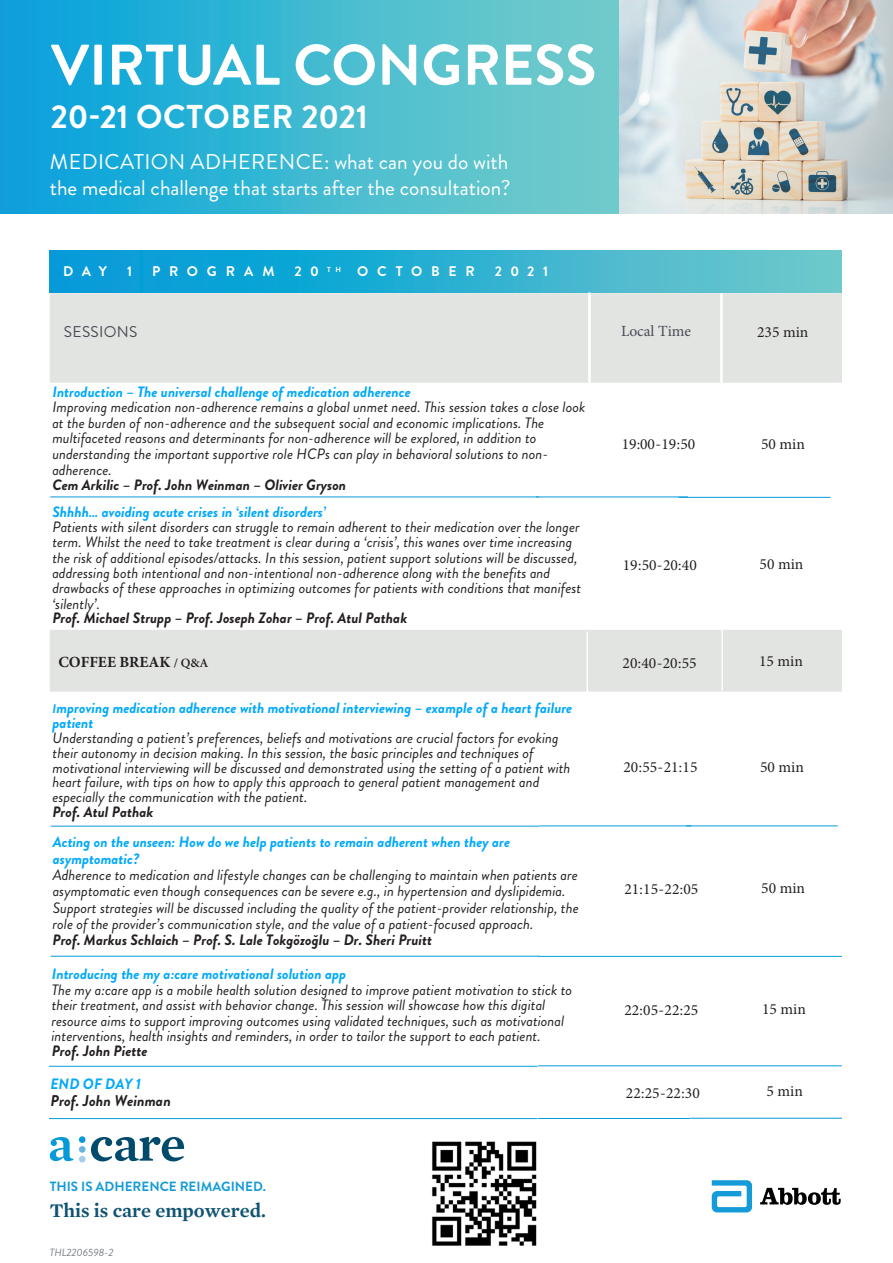
<style>
.page{position:relative;width:893px;height:1263px;background:#fff}
.page>*{position:absolute;margin:0;border:0;box-sizing:border-box;transform-origin:0 0}
.t1{font:700 57.15px "Brandon Grotesque";color:#fff}
.t2{font:700 33px "Brandon Grotesque";letter-spacing:.015em;color:#fff}
.t3{font:21.3px/25.7px "Brandon Grotesque";color:#fff}
.t4{font:600 19.8px "Mercury Text G1";color:#0f5372}
.t5{font:15.6px "Minion Pro";color:#231f20}
.t6{font:italic 700 15.6px "Brandon Grotesque";color:#231f20}
.t7{font:700 15.6px "Minion Pro";color:#231f20}
.t8{font:15.6px "Minion Pro";color:#484c56}
.t9{font:15.6px "Brandon Grotesque";letter-spacing:.02em;color:#464b54}
.t10{font:italic 15px/15.6px "Brandon Grotesque";color:#231f20}
.t11{font:italic 700 15px/14.7px "Brandon Grotesque";color:#00a9fb}
.t12{font:italic 700 15px "Brandon Grotesque";color:#231f20}
.t13{font:700 13.95px "Brandon Grotesque";letter-spacing:.625em;color:#fff}
.t14{font:700 13.35px "Brandon Grotesque";color:#159bd8}
.t15{font:italic 10.5px "Brandon Grotesque";color:#787d83}
.s1{font-family:"Brandon Grotesque"}
.s2{font-family:"Adobe Thai"}
.s3{font-size:12.45px}
</style>
<div class="page">
<div style="left:0;top:0;width:621px;height:213px;background:linear-gradient(to right,#05a1dc,#78cfc9)"></div>
<svg style="left:50px;top:250px;width:792px;height:43px;background:#2fafd2"></svg>
<svg style="left:50px;top:293px;width:792px;height:399px"></svg>
<hr style="left:50px;top:496px;width:489px;height:1px;background:#069ad9">
<hr style="left:536px;top:496px;width:152px;height:1px;background:#069ad9">
<hr style="left:678px;top:497px;width:152px;height:1px;background:#069ad9">
<hr style="left:51px;top:826px;width:488px;height:1px;background:#069ad9">
<hr style="left:539px;top:825px;width:152px;height:1px;background:#069ad9">
<hr style="left:686px;top:825px;width:152px;height:1px;background:#069ad9">
<hr style="left:51px;top:956px;width:488px;height:1px;background:#069ad9">
<hr style="left:538px;top:956px;width:152px;height:1px;background:#069ad9">
<hr style="left:690px;top:956px;width:152px;height:1px;background:#069ad9">
<hr style="left:49px;top:1066px;width:488px;height:1px;background:#069ad9">
<hr style="left:538px;top:1065px;width:152px;height:1px;background:#069ad9">
<hr style="left:690px;top:1065px;width:152px;height:1px;background:#069ad9">
<hr style="left:49px;top:1118px;width:488px;height:1px;background:#069ad9">
<hr style="left:538px;top:1118px;width:152px;height:1px;background:#069ad9">
<hr style="left:690px;top:1118px;width:152px;height:1px;background:#069ad9">
<hr style="left:538px;top:524px;width:1px;height:43px;background:#fff">
<hr style="left:689px;top:524px;width:2px;height:43px;background:#fff">
<svg style="left:50px;top:1137px;width:23px;height:24px"></svg>
<svg style="left:91px;top:1137px;width:93px;height:24px"></svg>
<div style="left:79px;top:1136px;width:7px;height:7px;background:#069ad9;border-radius:50%"></div>
<div style="left:79px;top:1146px;width:7px;height:7px;background:#67b4e2;border-radius:50%"></div>
<div style="left:79px;top:1156px;width:7px;height:6px;background:#a1ceec;border-radius:50%"></div>
<svg style="left:712px;top:1180px;width:40px;height:32px"></svg>
<svg style="left:760px;top:1188px;width:81px;height:17px"></svg>
<img style="left:620px;top:0;width:273px;height:213px">
<hr style="left:721px;top:629px;width:2px;height:62px;background:#fff">
<hr style="left:586px;top:632px;width:2px;height:61px;background:#fff">
<hr style="left:588px;top:292px;width:3px;height:107px;background:#fff">
<hr style="left:720px;top:293px;width:3px;height:107px;background:#fff">
<img style="left:432px;top:1141px;width:105px;height:105px">
<h1 class="t1" style="left:51px;top:25px;width:547px">VIRTUAL CONGRESS</h1>
<h2 class="t2" style="left:51px;top:94px;width:319px">20-21 OCTOBER 2021</h2>
<h3 class="t3" style="left:50px;top:149px;width:462px">MEDICATION ADHERENCE: what can you do with the medical challenge that starts after the consultation?</h3>
<p class="t13" style="left:63px;top:262px;width:46px">DAY</p>
<p class="t13" style="left:127px;top:262px;width:6px">1</p>
<p class="t13" style="left:152px;top:262px;width:124px">PROGRAM</p>
<p class="t13" style="left:295px;top:262px;width:182px">20 <sup>TH</sup> OCTOBER</p>
<p class="t13" style="left:495px;top:262px;width:55px">2021</p>
<p class="t9" style="left:64px;top:321px;width:75px">SESSIONS</p>
<p class="t11" style="left:52px;top:384px;width:360px">Introduction – The universal challenge of medication adherence</p>
<p class="t10" style="left:52px;top:399px;width:534px">Improving medication non-adherence remains a global unmet need. This session takes a close look at the burden of non-adherence and the subsequent social and economic implications. The multifaceted reasons and determinants for non-adherence will be explored, in addition to understanding the important supportive role HCPs can play in behavioral solutions to non&shy;adherence.</p>
<p class="t12" style="left:52px;top:474px;width:295px">Cem Arkilic – Prof. John Weinman – Olivier Gryson</p>
<p class="t11" style="left:52px;top:504px;width:275px">Shhhh… avoiding acute crises in ‘silent disorders’</p>
<p class="t10" style="left:52px;top:519px;width:530px">Patients with silent disorders can struggle to remain adherent to their medication over the longer term. Whilst the need to take treatment is clear during a ‘crisis’, this wanes over time increasing the risk of additional episodes/attacks. In this session, patient support solutions will be discussed, addressing both intentional and non-intentional non-adherence along with the benefits and drawbacks of these approaches in optimizing outcomes for patients with conditions that manifest ‘silently’.</p>
<p class="t12" style="left:52px;top:608px;width:356px">Prof. Michael Strupp – Prof. Joseph Zohar – Prof. Atul Pathak</p>
<p class="t8" style="left:621px;top:320px;width:72px">Local Time</p>
<p class="t5" style="left:757px;top:321px;width:53px">235 min</p>
<p class="t5" style="left:622px;top:434px;width:75px">19:00<span class="s1">-</span>19<span class="s1">:</span>50</p>
<p class="t5" style="left:623px;top:554px;width:75px">19<span class="s1">:</span>50<span class="s1">-</span>20<span class="s1">:</span>40</p>
<p class="t5" style="left:761px;top:434px;width:45px">50 min</p>
<p class="t5" style="left:760px;top:554px;width:45px">50 min</p>
<p class="t7" style="left:58px;top:651px;width:152px">COFFEE BREAK <span class="s2">/ Q&amp;A</span></p>
<p class="t5" style="left:623px;top:652px;width:75px">20<span class="s1">:</span>40<span class="s1">-</span>20<span class="s1">:</span>55</p>
<p class="t11" style="left:53px;top:701px;width:521px"><span class="s3">I</span>mproving medication adherence with motivational interviewing – example of a heart failure patient</p>
<p class="t10" style="left:52px;top:731px;width:520px;line-height:14.7px">Understanding a patient’s preferences, beliefs and motivations are crucial factors for evoking their autonomy in decision making. In this session, the basic principles and techniques of motivational interviewing will be discussed and demonstrated using the setting of a patient with heart failure, with tips on how to apply this approach to general patient management and especially the communication with the patient.</p>
<p class="t12" style="left:52px;top:801px;width:103px">Prof. Atul Pathak</p>
<p class="t11" style="left:53px;top:834px;width:459px;line-height:16.4px">Acting on the unseen: How do we help patients to remain adherent when they are asymptomatic?</p>
<p class="t10" style="left:53px;top:867px;width:528px;line-height:16.4px">Adherence to medication and lifestyle changes can be challenging to maintain when patients are asymptomatic even though consequences can be severe e.g., in hypertension and dyslipidemia.<br>Support strategies will be discussed including the quality of the patient-provider relationship, the role of the provider’s communication style, and the value of a patient-focused approach.</p>
<p class="t12" style="left:53px;top:930px;width:381px">Prof. Markus Schlaich – Prof. S. Lale Tokgözoğlu – Dr. Sheri Pruitt</p>
<p class="t11" style="left:52px;top:967px;width:296px">Introducing the my a:care motivational solution app</p>
<p class="t10" style="left:52px;top:982px;width:522px">The my a:care app is a mobile health solution designed to improve patient motivation to stick to their treatment, and assist with behavior change. This session will showcase how this digital resource aims to support improving outcomes using validated techniques, such as motivational interventions, health insights and reminders, in order to tailor the support to each patient.</p>
<p class="t12" style="left:52px;top:1040px;width:97px">Prof. John Piette</p>
<p class="t11" style="left:50px;top:1076px;width:92px">END OF DAY 1</p>
<p class="t6" style="left:50px;top:1089px;width:122px">Prof. John Weinman</p>
<p class="t14" style="left:50px;top:1177px;width:218px">THIS IS ADHERENCE REIMAGINED.</p>
<h3 class="t4" style="left:50px;top:1196px;width:218px">This is care empowered.</h3>
<p class="t15" style="left:50px;top:1245px;width:65px">THL2206598-2</p>
<p class="t5" style="left:623px;top:757px;width:75px">20<span class="s1">:</span>55<span class="s1">-</span>21<span class="s1">:</span>15</p>
<p class="t5" style="left:624px;top:878px;width:75px">21<span class="s1">:</span>15<span class="s1">-</span>22<span class="s1">:</span>05</p>
<p class="t5" style="left:624px;top:1000px;width:75px">22<span class="s1">:</span>05<span class="s1">-</span>22<span class="s1">:</span>25</p>
<p class="t5" style="left:626px;top:1082px;width:75px">22<span class="s1">:</span>25<span class="s1">-</span>22<span class="s1">:</span>30</p>
<p class="t5" style="left:759px;top:651px;width:45px">15 min</p>
<p class="t5" style="left:760px;top:756px;width:45px">50 min</p>
<p class="t5" style="left:761px;top:877px;width:45px">50 min</p>
<p class="t5" style="left:762px;top:998px;width:45px">15 min</p>
<p class="t5" style="left:766px;top:1080px;width:38px">5 min</p>
</div>
